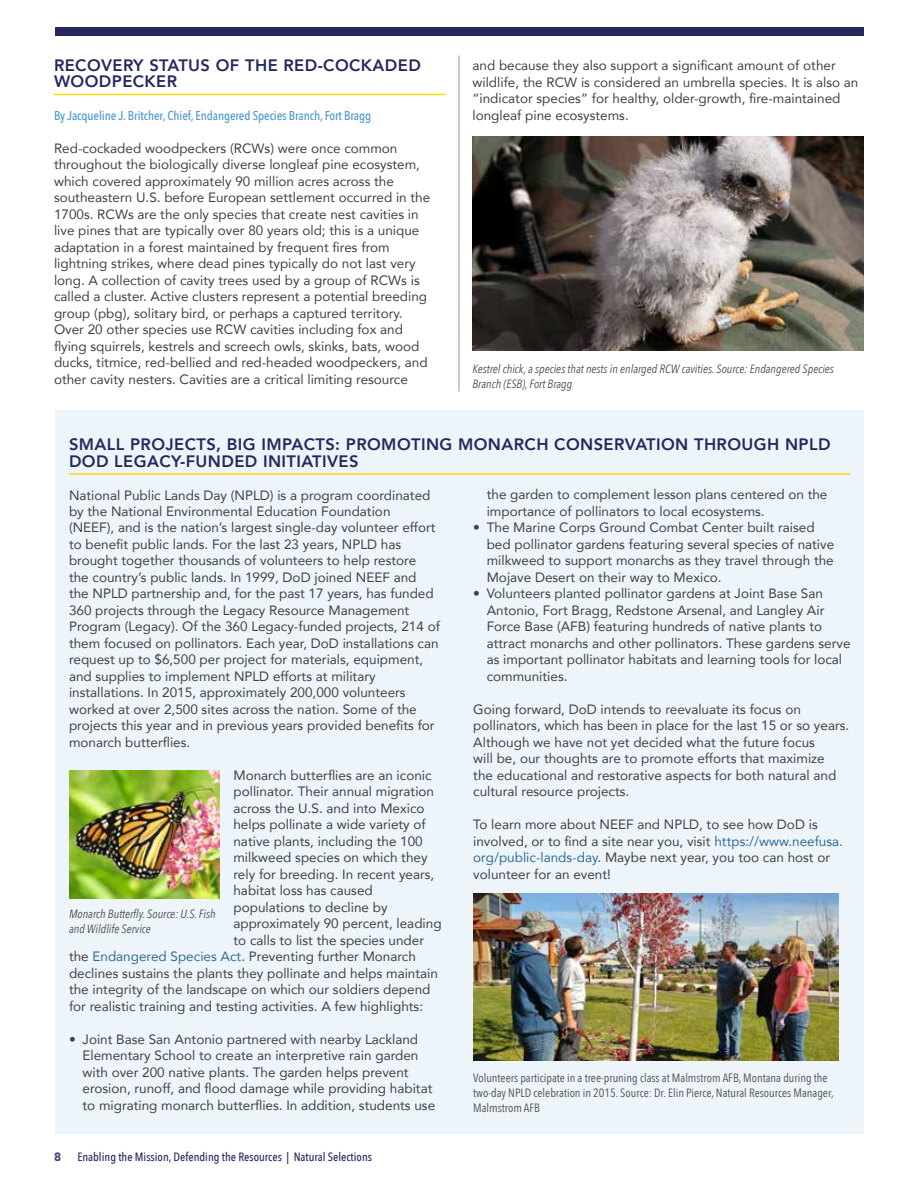
<style>
.page{position:relative;width:918px;height:1188px;background:#fff}
.page>*{position:absolute;margin:0;border:0;box-sizing:border-box;transform-origin:0 0}
.t1{font:800 16.5px/16.5px "Avenir";letter-spacing:.025em;color:#24285d}
.t2{font:13.5px/16.5px "Avenir";color:#414042}
.t3{font:500 12.75px "Avenir Next Condensed";letter-spacing:-.01em;color:#4897d1}
.t4{font:12px/15px "Avenir Next Condensed";color:#4d4d4f}
.t5{font:italic 12px/15px "Avenir Next Condensed";color:#4d4d4f}
.t6{font:500 12px "Avenir Next Condensed";color:#24285d}
.t7{font:900 12px "Avenir";color:#444875}
.s1{color:#316b95}
</style>
<div class="page">
<div style="left:56px;top:27px;width:808px;height:9px;background:#24285d"></div>
<hr style="left:54px;top:94px;width:392px;height:1px;background:#fdd90f">
<img style="left:472px;top:136px;width:392px;height:215px">
<div style="left:56px;top:410px;width:808px;height:724px;background:#edf5fa"></div>
<img style="left:69px;top:770px;width:151px;height:128px">
<img style="left:473px;top:894px;width:365px;height:166px">
<hr style="left:69px;top:473px;width:781px;height:2px;background:#fdd90f">
<hr style="left:459px;top:56px;width:1px;height:336px;background:#939598">
<p class="t1" style="left:54px;top:57px;width:368px">RECOVERY STATUS OF THE RED-COCKADED<br>WOODPECKER</p>
<p class="t3" style="left:54px;top:108px;width:319px">By Jacqueline J. Britcher, Chief, Endangered Species Branch, Fort Bragg</p>
<p class="t2" style="left:54px;top:140px;width:378px">Red-cockaded woodpeckers (RCWs) were once common throughout the biologically diverse longleaf pine ecosystem, which covered approximately 90 million acres across the southeastern U.S. before European settlement occurred in the 1700s. RCWs are the only species that create nest cavities in live pines that are typically over 80 years old; this is a unique adaptation in a forest maintained by frequent fires from lightning strikes, where dead pines typically do not last very long. A collection of cavity trees used by a group of RCWs is called a cluster. Active clusters represent a potential breeding group (pbg), solitary bird, or perhaps a captured territory.<br>Over 20 other species use RCW cavities including fox and flying squirrels, kestrels and screech owls, skinks, bats, wood ducks, titmice, red-bellied and red-headed woodpeckers, and other cavity nesters. Cavities are a critical limiting resource</p>
<p class="t2" style="left:472px;top:57px;width:387px">and because they also support a significant amount of other wildlife, the RCW is considered an umbrella species. It is also an “indicator species” for healthy, older-growth, fire-maintained longleaf pine ecosystems.</p>
<p class="t5" style="left:472px;top:361px;width:363px">Kestrel chick, a species that nests in enlarged RCW cavities. Source: Endangered Species<br>Branch (ESB), Fort Bragg</p>
<p class="t1" style="left:69px;top:436px;width:763px">SMALL PROJECTS, BIG IMPACTS: PROMOTING MONARCH CONSERVATION THROUGH NPLD<br>DOD LEGACY-FUNDED INITIATIVES</p>
<p class="t2" style="left:69px;top:486px;width:373px">National Public Lands Day (NPLD) is a program coordinated by the National Environmental Education Foundation<br>(NEEF), and is the nation’s largest single-day volunteer effort to benefit public lands. For the last 23 years, NPLD has brought together thousands of volunteers to help restore<br>the country’s public lands. In 1999, DoD joined NEEF and<br>the NPLD partnership and, for the past 17 years, has funded 360 projects through the Legacy Resource Management Program (Legacy). Of the 360 Legacy-funded projects, 214 of them focused on pollinators. Each year, DoD installations can request up to $6,500 per project for materials, equipment, and supplies to implement NPLD efforts at military installations. In 2015, approximately 200,000 volunteers worked at over 2,500 sites across the nation. Some of the projects this year and in previous years provided benefits for monarch butterflies.</p>
<p class="t2" style="left:233px;top:767px;width:200px">Monarch butterflies are an iconic</p>
<p class="t2" style="left:233px;top:783px;width:202px">pollinator. Their annual migration</p>
<p class="t2" style="left:233px;top:800px;width:193px">across the U.S. and into Mexico</p>
<p class="t2" style="left:233px;top:816px;width:194px">helps pollinate a wide variety of</p>
<p class="t2" style="left:233px;top:833px;width:191px">native plants, including the 100</p>
<p class="t2" style="left:233px;top:849px;width:196px">milkweed species on which they</p>
<p class="t2" style="left:233px;top:866px;width:202px">rely for breeding. In recent years,</p>
<p class="t2" style="left:233px;top:882px;width:141px">habitat loss has caused</p>
<p class="t2" style="left:233px;top:899px;width:156px">populations to decline by</p>
<p class="t2" style="left:233px;top:915px;width:210px">approximately 90 percent, leading</p>
<p class="t2" style="left:233px;top:932px;width:192px">to calls to list the species under</p>
<p class="t2" style="left:69px;top:948px;width:349px">the <span class="s1">Endangered Species Act</span>. Preventing further Monarch</p>
<p class="t2" style="left:69px;top:965px;width:370px">declines sustains the plants they pollinate and helps maintain</p>
<p class="t2" style="left:69px;top:981px;width:363px">the integrity of the landscape on which our soldiers depend</p>
<p class="t2" style="left:69px;top:998px;width:356px">for realistic training and testing activities. A few highlights:</p>
<p class="t2" style="left:83px;top:1031px;width:354px;text-indent:-14px">• Joint Base San Antonio partnered with nearby Lackland Elementary School to create an interpretive rain garden with over 200 native plants. The garden helps prevent erosion, runoff, and flood damage while providing habitat to migrating monarch butterflies. In addition, students use</p>
<p class="t5" style="left:69px;top:907px;width:148px">Monarch Butterfly. Source: U.S. Fish and Wildlife Service</p>
<p class="t7" style="left:54px;top:1147px;width:9px">8</p>
<p class="t6" style="left:77px;top:1150px;width:296px">Enabling the Mission, Defending the Resources | Natural Selections</p>
<p class="t2" style="left:487px;top:486px;width:342px">the garden to complement lesson plans centered on the importance of pollinators to local ecosystems.</p>
<p class="t2" style="left:487px;top:519px;width:349px;text-indent:-14px">• The Marine Corps Ground Combat Center built raised bed pollinator gardens featuring several species of native milkweed to support monarchs as they travel through the Mojave Desert on their way to Mexico.</p>
<p class="t2" style="left:487px;top:585px;width:365px;text-indent:-14px">• Volunteers planted pollinator gardens at Joint Base San Antonio, Fort Bragg, Redstone Arsenal, and Langley Air Force Base (AFB) featuring hundreds of native plants to attract monarchs and other pollinators. These gardens serve as important pollinator habitats and learning tools for local communities.</p>
<p class="t2" style="left:473px;top:701px;width:378px">Going forward, DoD intends to reevaluate its focus on pollinators, which has been in place for the last 15 or so years.<br>Although we have not yet decided what the future focus<br>will be, our thoughts are to promote efforts that maximize<br>the educational and restorative aspects for both natural and cultural resource projects.</p>
<p class="t2" style="left:473px;top:816px;width:371px">To learn more about NEEF and NPLD, to see how DoD is involved, or to find a site near you, visit <span class="s1">https://www.neefusa. org/public-lands-day</span>. Maybe next year, you too can host or volunteer for an event!</p>
<p class="t4" style="left:473px;top:1070px;width:362px">Volunteers participate in a tree-pruning class at Malmstrom AFB, Montana during the two-day NPLD celebration in 2015. Source: Dr. Elin Pierce, Natural Resources Manager,<br>Malmstrom AFB</p>
</div>
